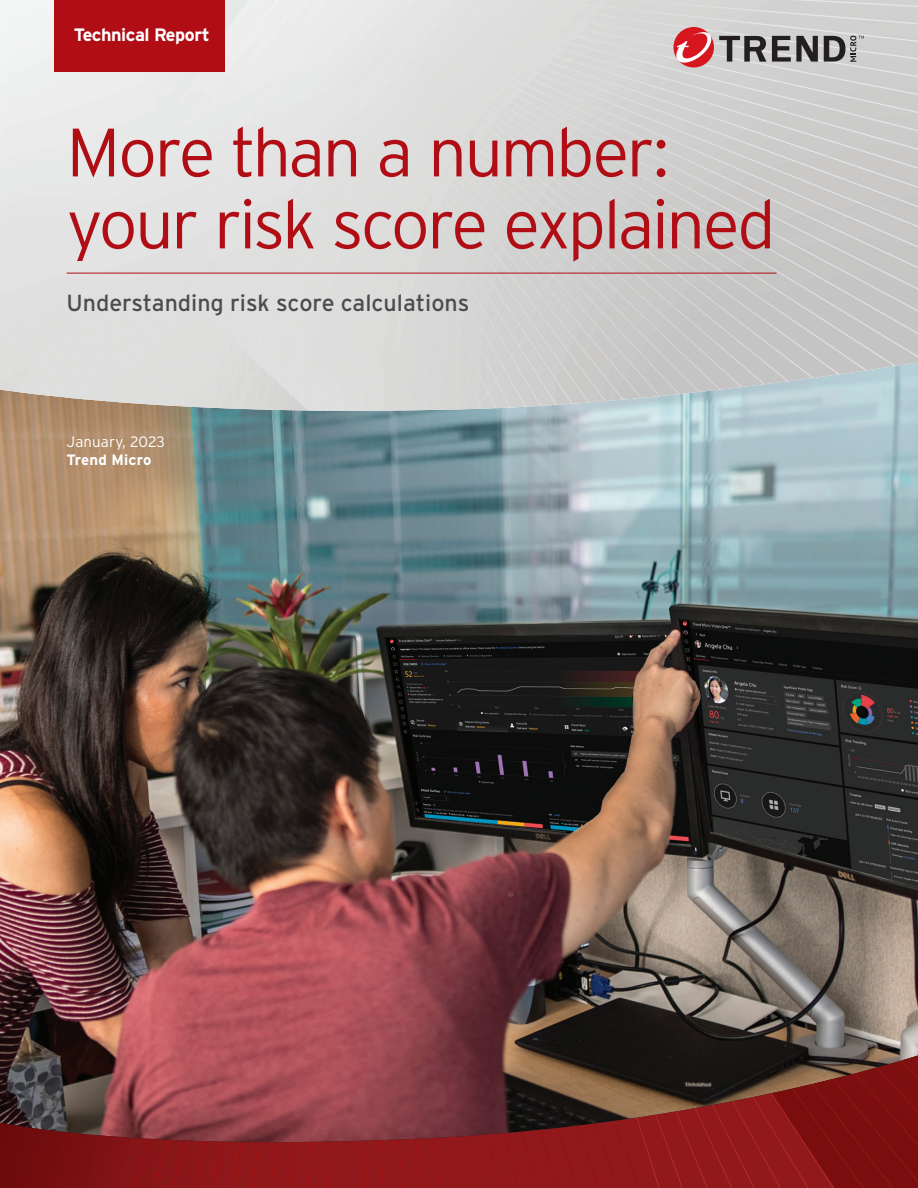
<style>
.page{position:relative;width:918px;height:1188px;background:#fff}
.page>*{position:absolute;margin:0;border:0;box-sizing:border-box;transform-origin:0 0}
.t1{font:300 68.25px/72px "Interstate";letter-spacing:-.04em;color:#b00d15}
.t2{font:23.25px "Interstate";color:#4b4c4d}
.t3{font:700 18px "Interstate";letter-spacing:-.025em;color:#fff}
.t4{font:300 15px "Interstate";letter-spacing:.01em;color:#fff}
.t5{font:700 15px "Interstate";letter-spacing:.01em;color:#fff}
</style>
<div class="page">
<img style="left:0;top:417px;width:918px;height:634px">
<img style="left:0;top:0;width:918px;height:412px">
<hr style="left:67px;top:273px;width:710px;height:1px;background:#b00d15">
<svg style="left:824px;top:36px;width:40px;height:26px"></svg>
<svg style="left:673px;top:27px;width:41px;height:41px"></svg>
<svg style="left:675px;top:31px;width:143px;height:34px;background:#a88485"></svg>
<svg style="left:0;top:1051px;width:235px;height:137px;background:#7c3134"></svg>
<svg style="left:235px;top:1051px;width:683px;height:137px;background:#7c2828"></svg>
<div style="left:54px;top:0;width:170px;height:72px;background:#b00d15"></div>
<p class="t3" style="left:74px;top:25px;width:138px">Technical Report</p>
<p class="t1" style="left:67px;top:116px;width:711px">More than a number: your risk score explained</p>
<p class="t2" style="left:67px;top:290px;width:404px">Understanding risk score calculations</p>
<p class="t4" style="left:67px;top:433px;width:100px">January, 2023</p>
<p class="t5" style="left:67px;top:451px;width:86px">Trend Micro</p>
</div>
